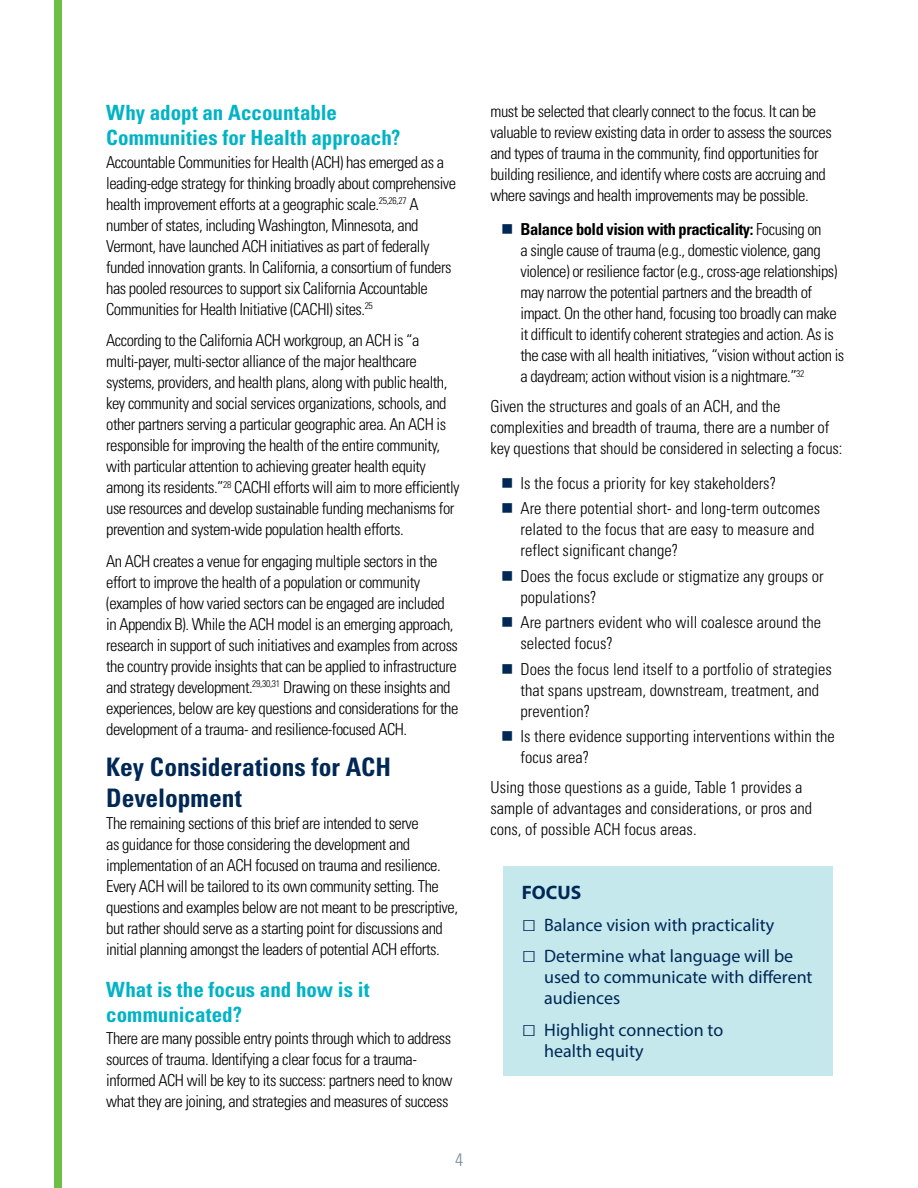
<style>
.page{position:relative;width:918px;height:1188px;background:#fff}
.page>*{position:absolute;margin:0;border:0;box-sizing:border-box;transform-origin:0 0}
.Headings{font:700 condensed 25.5px/30.6px "Univers";color:#002855}
.Subheadings{font:700 condensed 21px/25.2px "Univers";color:#00b3c5}
.Sidebar_headings{font:700 19.5px "Myriad Pro";color:#002855}
.t1{font:18px/21px "Myriad Pro";color:#002855}
.t2{font:300 condensed 18px "Univers";color:#7b8a9d}
.Body_text{font:300 condensed 16.5px/21px "Univers";letter-spacing:-.03em;color:#000}
.Body_text-2{font:300 condensed 16.5px/21px "Univers";color:#000}
.Body_text_w_space_be{font:300 condensed 16.5px/21px "Univers";letter-spacing:-.01em;color:#000}
.s1{font-weight:700}
.s2{font-family:"Times New Roman";font-size:24px}
</style>
<div class="page">
<div style="left:54px;top:0;width:7px;height:1188px;background:#6cbe45"></div>
<div style="left:504px;top:866px;width:329px;height:210px;background:#c5e8ed"></div>
<p class="Subheadings" style="left:106px;top:100px;width:296px">Why adopt an Accountable<br>Communities for Health approach?</p>
<p class="Body_text" style="left:106px;top:152px;width:351px">Accountable Communities for Health (ACH) has emerged as a leading-edge strategy for thinking broadly about comprehensive health improvement efforts at a geographic scale.<sup>25,26,27</sup> A number of states, including Washington, Minnesota, and Vermont, have launched ACH initiatives as part of federally funded innovation grants. In California, a consortium of funders has pooled resources to support six California Accountable Communities for Health Initiative (CACHI) sites.<sup>25</sup></p>
<p class="Body_text" style="left:106px;top:330px;width:355px">According to the California ACH workgroup, an ACH is “a multi-payer, multi-sector alliance of the major healthcare systems, providers, and health plans, along with public health, key community and social services organizations, schools, and other partners serving a particular geographic area. An ACH is responsible for improving the health of the entire community, with particular attention to achieving greater health equity among its residents.”<sup>28</sup> CACHI efforts will aim to more efficiently use resources and develop sustainable funding mechanisms for prevention and system-wide population health efforts.</p>
<p class="Body_text" style="left:106px;top:551px;width:354px">An ACH creates a venue for engaging multiple sectors in the effort to improve the health of a population or community (examples of how varied sectors can be engaged are included in Appendix B). While the ACH model is an emerging approach, research in support of such initiatives and examples from across the country provide insights that can be applied to infrastructure and strategy development.<sup>29,30,31</sup> Drawing on these insights and experiences, below are key questions and considerations for the development of a trauma- and resilience-focused ACH.</p>
<p class="Headings" style="left:106px;top:752px;width:286px">Key Considerations for ACH<br>Development</p>
<p class="Body_text" style="left:106px;top:813px;width:353px">The remaining sections of this brief are intended to serve<br>as guidance for those considering the development and implementation of an ACH focused on trauma and resilience.<br>Every ACH will be tailored to its own community setting. The questions and examples below are not meant to be prescriptive, but rather should serve as a starting point for discussions and initial planning amongst the leaders of potential ACH efforts.</p>
<p class="Subheadings" style="left:106px;top:977px;width:265px">What is the focus and how is it communicated?</p>
<p class="Body_text" style="left:106px;top:1028px;width:348px">There are many possible entry points through which to address sources of trauma. Identifying a clear focus for a trauma&shy;informed ACH will be key to its success: partners need to know what they are joining, and strategies and measures of success</p>
<p class="t2" style="left:455px;top:1149px;width:9px">4</p>
<p class="Body_text" style="left:490px;top:100px;width:343px">must be selected that clearly connect to the focus. It can be valuable to review existing data in order to assess the sources and types of trauma in the community, find opportunities for building resilience, and identify where costs are accruing and where savings and health improvements may be possible.</p>
<p class="Body_text" style="left:520px;top:219px;width:325px"><span class="s1">Balance bold vision with practicality:</span> Focusing on<br>a single cause of trauma (e.g., domestic violence, gang violence) or resilience factor (e.g., cross-age relationships) may narrow the potential partners and the breadth of impact. On the other hand, focusing too broadly can make it difficult to identify coherent strategies and action. As is the case with all health initiatives, “vision without action is a daydream; action without vision is a nightmare.”<sup>32</sup></p>
<p class="Body_text_w_space_be" style="left:490px;top:396px;width:353px">Given the structures and goals of an ACH, and the complexities and breadth of trauma, there are a number of key questions that should be considered in selecting a focus:</p>
<p class="Body_text-2" style="left:520px;top:472px;width:257px">Is the focus a priority for key stakeholders?</p>
<p class="Body_text-2" style="left:520px;top:498px;width:301px">Are there potential short- and long-term outcomes related to the focus that are easy to measure and reflect significant change?</p>
<p class="Body_text-2" style="left:520px;top:565px;width:305px">Does the focus exclude or stigmatize any groups or populations?</p>
<p class="Body_text-2" style="left:520px;top:612px;width:302px">Are partners evident who will coalesce around the selected focus?</p>
<p class="Body_text-2" style="left:520px;top:658px;width:313px">Does the focus lend itself to a portfolio of strategies that spans upstream, downstream, treatment, and prevention?</p>
<p class="Body_text-2" style="left:520px;top:726px;width:316px">Is there evidence supporting interventions within the focus area?</p>
<p class="Body_text_w_space_be" style="left:490px;top:777px;width:323px">Using those questions as a guide, Table 1 provides a sample of advantages and considerations, or pros and cons, of possible ACH focus areas.</p>
<p class="Sidebar_headings" style="left:522px;top:880px;width:61px">FOCUS</p>
<p class="t1" style="left:522px;top:914px;width:254px"><span class="s2">□</span> Balance vision with practicality</p>
<p class="t1" style="left:544px;top:945px;width:270px;text-indent:-22px"><span class="s2">□</span> Determine what language will be used to communicate with different audiences</p>
<p class="t1" style="left:544px;top:1019px;width:181px;text-indent:-22px"><span class="s2">□</span> Highlight connection to health equity</p>
</div>
